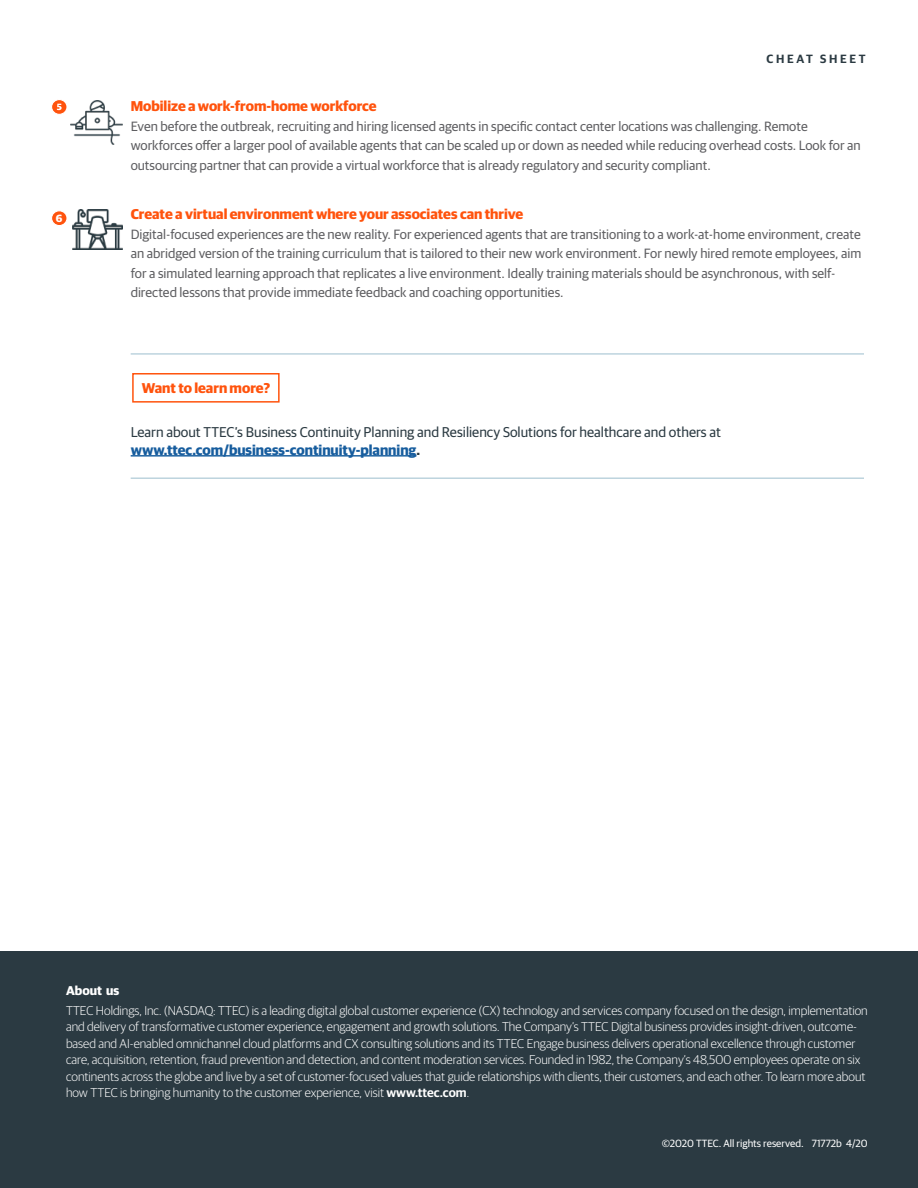
<style>
.page{position:relative;width:918px;height:1188px;background:#fff}
.page>*{position:absolute;margin:0;border:0;box-sizing:border-box;transform-origin:0 0}
.Dark__Body{font:14.25px/18px "Guardian Sans";color:#2b3a42}
.small_body{font:700 14.25px "Guardian Sans";color:#ff530d}
.Dark__Body-2{font:700 14.25px "Guardian Sans";color:#ff530d}
.small_body-2{font:13.5px/19.5px "Guardian Sans";color:#5f5f62}
.Dark__Body-3{font:300 12.75px/16.5px "Guardian Sans";color:#fff}
.Dark__H4{font:700 12.75px "Guardian Sans";color:#fff}
.t1{font:600 12px "Guardian Sans";letter-spacing:.22em;color:#2b3a42}
.Light__Footnote{font:10.5px "Guardian Sans";color:#fff}
.Dark__Bullet{font:700 10.5px "Guardian Sans";color:#fffeff}
.s1{font-weight:700;color:#175d9e}
.s2{font-weight:700}
.s3{font-weight:600}
</style>
<div class="page">
<svg style="left:52px;top:100px;width:15px;height:14px"></svg>
<div style="left:51px;top:99px;width:17px;height:16px;border:1px solid #fff;border-radius:50%"></div>
<svg style="left:57px;top:104px;width:5px;height:6px"></svg>
<hr style="left:131px;top:455px;width:285px;height:2px;background:#175d9e">
<div style="left:52px;top:211px;width:15px;height:15px;background:#ff530d;border-radius:50%"></div>
<div style="left:51px;top:210px;width:17px;height:16px;border:1px solid #fff;border-radius:50%"></div>
<hr style="left:131px;top:353px;width:733px;height:2px;background:#bdd4de">
<div style="left:132px;top:373px;width:148px;height:30px;border:2px solid #ff530d"></div>
<div style="left:0;top:951px;width:918px;height:237px;background:#2b3a42"></div>
<hr style="left:131px;top:477px;width:733px;height:2px;background:#bdd4de">
<img style="left:71px;top:101px;width:51px;height:44px">
<img style="left:72px;top:210px;width:50px;height:39px">
<p class="Dark__Bullet" style="left:56px;top:210px;width:8px">6</p>
<p class="t1" style="left:767px;top:50px;width:101px">CHEAT SHEET</p>
<p class="small_body" style="left:131px;top:95px;width:248px">Mobilize a work-from-home workforce</p>
<p class="small_body-2" style="left:131px;top:115px;width:732px">Even before the outbreak, recruiting and hiring licensed agents in specific contact center locations was challenging. Remote workforces offer a larger pool of available agents that can be scaled up or down as needed while reducing overhead costs. Look for an outsourcing partner that can provide a virtual workforce that is already regulatory and security compliant.</p>
<p class="small_body" style="left:131px;top:203px;width:394px">Create a virtual environment where your associates can thrive</p>
<p class="small_body-2" style="left:131px;top:223px;width:732px">Digital-focused experiences are the new reality. For experienced agents that are transitioning to a work-at-home environment, create an abridged version of the training curriculum that is tailored to their new work environment. For newly hired remote employees, aim for a simulated learning approach that replicates a live environment. Ideally training materials should be asynchronous, with self&shy;directed lessons that provide immediate feedback and coaching opportunities.</p>
<p class="Dark__Body-2" style="left:142px;top:378px;width:130px">Want to learn more?</p>
<p class="Dark__Body" style="left:131px;top:422px;width:592px">Learn about TTEC’s Business Continuity Planning and Resiliency Solutions for healthcare and others at <span class="s1">www.ttec.com/business-continuity-planning</span><span class="s2">.</span></p>
<p class="Dark__H4" style="left:66px;top:981px;width:55px">About us</p>
<p class="Dark__Body-3" style="left:66px;top:1001px;width:803px">TTEC Holdings, Inc. (NASDAQ: TTEC) is a leading digital global customer experience (CX) technology and services company focused on the design, implementation and delivery of transformative customer experience, engagement and growth solutions. The Company’s TTEC Digital business provides insight-driven, outcome&shy;based and AI-enabled omnichannel cloud platforms and CX consulting solutions and its TTEC Engage business delivers operational excellence through customer care, acquisition, retention, fraud prevention and detection, and content moderation services. Founded in 1982, the Company’s 48,500 employees operate on six continents across the globe and live by a set of customer-focused values that guide relationships with clients, their customers, and each other. To learn more about how TTEC is bringing humanity to the customer experience, visit <span class="s3">www.ttec.com</span>.</p>
<p class="Light__Footnote" style="left:662px;top:1136px;width:208px">©2020 TTEC. All rights reserved. 71772b 4/20</p>
</div>
